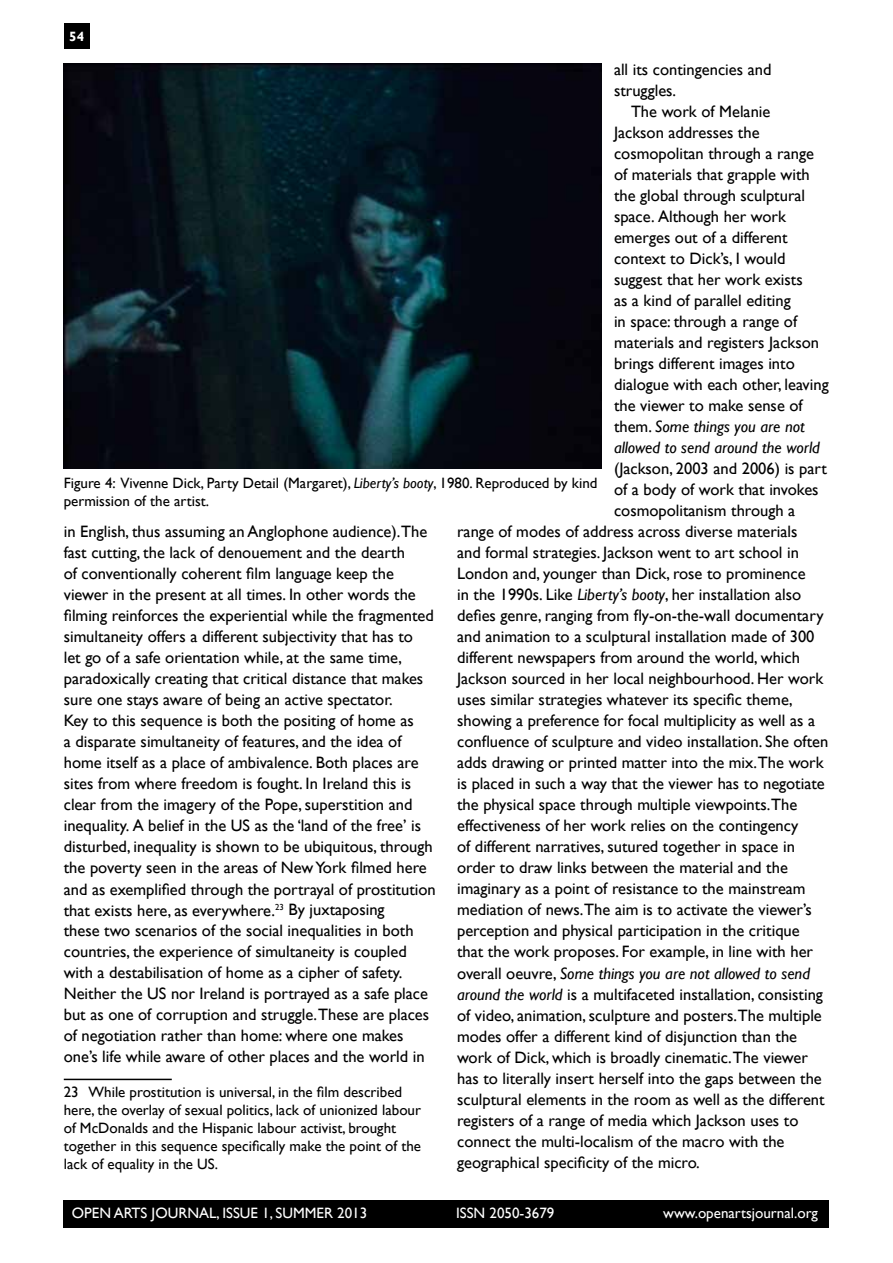
<style>
.page{position:relative;width:893px;height:1263px;background:#fff}
.page>*{position:absolute;margin:0;border:0;box-sizing:border-box;transform-origin:0 0}
.t1{font:16.5px/21px "Gill Sans";color:#000}
.t2{font:italic 16.5px "Gill Sans";color:#000}
.t3{font:15px/18px "Gill Sans";color:#000}
.t4{font:15px "Gill Sans";color:#fff}
.t5{font:700 13.5px "Gill Sans";color:#fff}
.s1{font-style:italic}
.s2{font-style:normal}
</style>
<div class="page">
<div style="left:64px;top:23px;width:26px;height:26px;background:#000"></div>
<div style="left:64px;top:1200px;width:765px;height:28px;background:#000"></div>
<hr style="left:64px;top:1079px;width:108px;height:1px;background:#000">
<img style="left:64px;top:64px;width:537px;height:405px">
<p class="t5" style="left:69px;top:29px;width:16px">54</p>
<p class="t1" style="left:614px;top:59px;width:159px">all its contingencies and struggles.</p>
<p class="t1" style="left:614px;top:101px;width:216px;text-indent:17px">The work of Melanie<br>Jackson addresses the cosmopolitan through a range of materials that grapple with the global through sculptural space. Although her work emerges out of a different context to Dick’s, I would suggest that her work exists<br>as a kind of parallel editing<br>in space: through a range of materials and registers Jackson brings different images into dialogue with each other, leaving the viewer to make sense of them. <span class="s1">Some things you are not allowed to send around the world</span></p>
<p class="t1" style="left:614px;top:458px;width:214px">(Jackson, 2003 and 2006) is part</p>
<p class="t1" style="left:614px;top:479px;width:206px">of a body of work that invokes</p>
<p class="t1" style="left:614px;top:500px;width:183px">cosmopolitanism through a</p>
<p class="t1" style="left:457px;top:521px;width:342px">range of modes of address across diverse materials</p>
<p class="t1" style="left:457px;top:542px;width:343px">and formal strategies. Jackson went to art school in</p>
<p class="t1" style="left:457px;top:563px;width:350px">London and, younger than Dick, rose to prominence</p>
<p class="t1" style="left:457px;top:584px;width:346px">in the 1990s. Like <span class="s1">Liberty’s booty</span>, her installation also</p>
<p class="t1" style="left:457px;top:605px;width:368px">defies genre, ranging from fly-on-the-wall documentary</p>
<p class="t1" style="left:457px;top:626px;width:359px">and animation to a sculptural installation made of 300</p>
<p class="t1" style="left:457px;top:647px;width:344px">different newspapers from around the world, which</p>
<p class="t1" style="left:457px;top:668px;width:368px">Jackson sourced in her local neighbourhood. Her work</p>
<p class="t1" style="left:457px;top:689px;width:337px">uses similar strategies whatever its specific theme,</p>
<p class="t1" style="left:457px;top:710px;width:360px">showing a preference for focal multiplicity as well as a</p>
<p class="t1" style="left:457px;top:731px;width:373px">confluence of sculpture and video installation. She often</p>
<p class="t1" style="left:457px;top:752px;width:368px">adds drawing or printed matter into the mix.The work</p>
<p class="t1" style="left:457px;top:773px;width:369px">is placed in such a way that the viewer has to negotiate</p>
<p class="t1" style="left:457px;top:794px;width:342px">the physical space through multiple viewpoints.The</p>
<p class="t1" style="left:457px;top:815px;width:343px">effectiveness of her work relies on the contingency</p>
<p class="t1" style="left:457px;top:836px;width:339px">of different narratives, sutured together in space in</p>
<p class="t1" style="left:457px;top:857px;width:332px">order to draw links between the material and the</p>
<p class="t1" style="left:457px;top:878px;width:350px">imaginary as a point of resistance to the mainstream</p>
<p class="t1" style="left:457px;top:899px;width:356px">mediation of news.The aim is to activate the viewer’s</p>
<p class="t1" style="left:457px;top:920px;width:344px">perception and physical participation in the critique</p>
<p class="t1" style="left:457px;top:941px;width:357px">that the work proposes. For example, in line with her</p>
<p class="t2" style="left:457px;top:963px;width:354px"><span class="s2">overall oeuvre,</span> Some things you are not allowed to send</p>
<p class="t1" style="left:457px;top:983px;width:367px"><span class="s1">around the world</span> is a multifaceted installation, consisting</p>
<p class="t1" style="left:457px;top:1004px;width:366px">of video, animation, sculpture and posters.The multiple</p>
<p class="t1" style="left:457px;top:1025px;width:342px">modes offer a different kind of disjunction than the</p>
<p class="t1" style="left:457px;top:1046px;width:352px">work of Dick, which is broadly cinematic.The viewer</p>
<p class="t1" style="left:457px;top:1067px;width:366px">has to literally insert herself into the gaps between the</p>
<p class="t1" style="left:457px;top:1088px;width:369px">sculptural elements in the room as well as the different</p>
<p class="t1" style="left:457px;top:1109px;width:343px">registers of a range of media which Jackson uses to</p>
<p class="t1" style="left:457px;top:1130px;width:329px">connect the multi-localism of the macro with the</p>
<p class="t1" style="left:457px;top:1151px;width:244px">geographical specificity of the micro.</p>
<p class="t3" style="left:64px;top:474px;width:535px">Figure 4: Vivenne Dick, Party Detail (Margaret), <span class="s1">Liberty’s booty</span>, 1980. Reproduced by kind permission of the artist.</p>
<p class="t1" style="left:64px;top:521px;width:374px">in English, thus assuming an Anglophone audience).The fast cutting, the lack of denouement and the dearth<br>of conventionally coherent film language keep the viewer in the present at all times. In other words the filming reinforces the experiential while the fragmented simultaneity offers a different subjectivity that has to<br>let go of a safe orientation while, at the same time, paradoxically creating that critical distance that makes sure one stays aware of being an active spectator.<br>Key to this sequence is both the positing of home as<br>a disparate simultaneity of features, and the idea of home itself as a place of ambivalence. Both places are sites from where freedom is fought. In Ireland this is clear from the imagery of the Pope, superstition and inequality. A belief in the US as the ‘land of the free’ is disturbed, inequality is shown to be ubiquitous, through the poverty seen in the areas of New York filmed here and as exemplified through the portrayal of prostitution that exists here, as everywhere.<sup>23</sup> By juxtaposing<br>these two scenarios of the social inequalities in both countries, the experience of simultaneity is coupled with a destabilisation of home as a cipher of safety.<br>Neither the US nor Ireland is portrayed as a safe place but as one of corruption and struggle.These are places of negotiation rather than home: where one makes one’s life while aware of other places and the world in</p>
<p class="t3" style="left:64px;top:1083px;width:359px">23 While prostitution is universal, in the film described here, the overlay of sexual politics, lack of unionized labour of McDonalds and the Hispanic labour activist, brought together in this sequence specifically make the point of the lack of equality in the US.</p>
<p class="t4" style="left:72px;top:1205px;width:297px">OPEN ARTS JOURNAL, ISSUE 1, SUMMER 2013</p>
<p class="t4" style="left:456px;top:1204px;width:100px">ISSN 2050-3679</p>
<p class="t4" style="left:663px;top:1205px;width:156px">www.openartsjournal.org</p>
</div>
